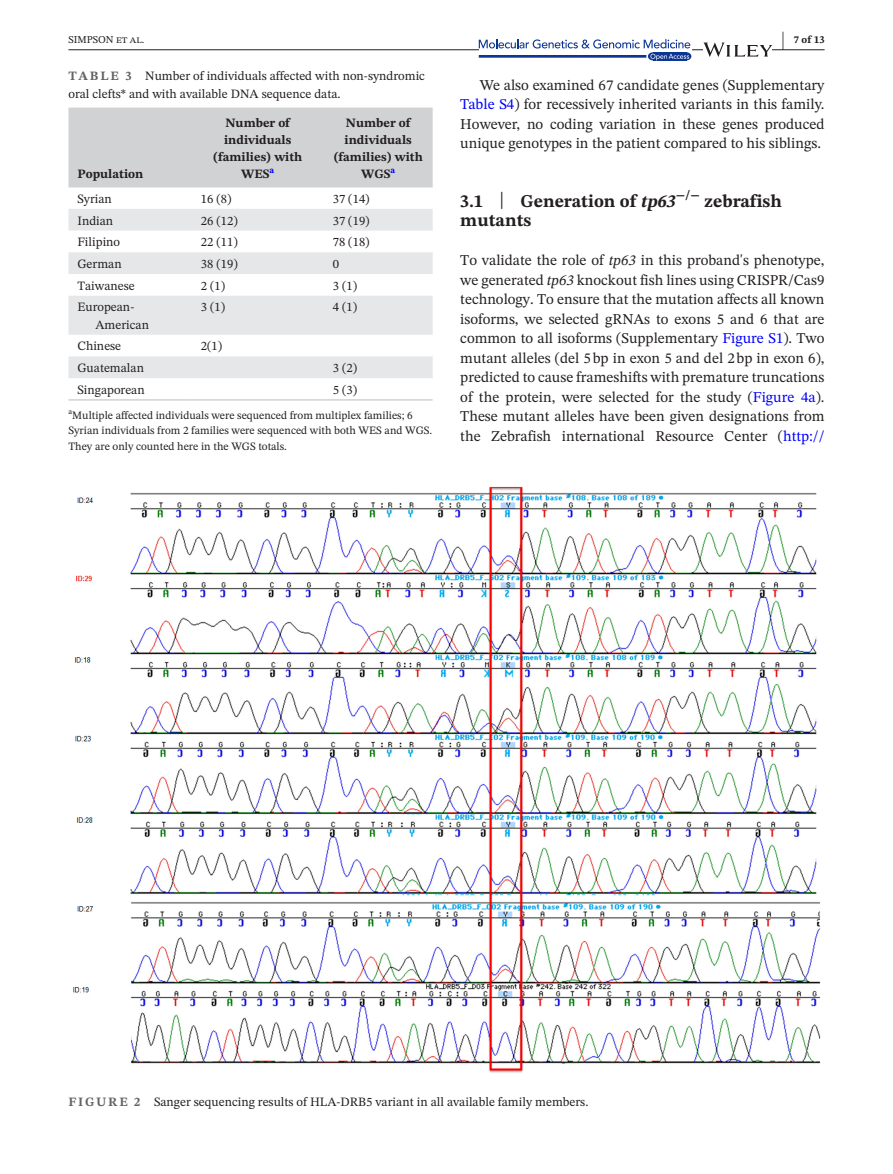
<style>
.page{position:relative;width:893px;height:1174px;background:#fff}
.page>*{position:absolute;margin:0;border:0;box-sizing:border-box;transform-origin:0 0}
.t1{font:700 21px "STIX Two Text";color:#231f20;scale:.42 1}
.t2{font:700 18px "STIX Two Text";color:#231f20}
.t3{font:15px/19.5px "STIX Two Text";color:#231f20;text-align:justify}
.t4{font:12.75px/18px "STIX Two Text";color:#231f20}
.t5{font:700 12.75px/17.2px "STIX Two Text";color:#231f20;text-align:center}
.t6{font:700 12.6px "STIX Two Text";color:#231f20}
.t7{font:11.25px/15.8px "STIX Two Text";color:#231f20}
.t8{font:10.5px "STIX Two Text";color:#231f20}
.t9{font:700 10.5px "STIX Two Text";color:#231f20}
.t10{font:700 8.85px "STIX Two Text";color:#00f}
.t11{font:7.8px "STIX Two Text";color:#231f20}
.s1{color:#00f}
.s2{font-weight:700;color:#636366}
.s3{font-weight:400;font-size:23.7px}
.s4{font-style:italic}
</style>
<div class="page">
<hr style="left:68px;top:49px;width:756px;height:1px;background:#231f20">
<svg style="left:479px;top:39px;width:211px;height:21px"></svg>
<svg style="left:703px;top:43px;width:69px;height:14px"></svg>
<div style="left:68px;top:108px;width:365px;height:79px;background:#d1d2d4"></div>
<svg style="left:68px;top:209px;width:365px;height:169px;fill:#e6e7e9"></svg>
<hr style="left:68px;top:399px;width:124px;height:1px;background:#d1d2d4">
<hr style="left:192px;top:399px;width:132px;height:1px;background:#d1d2d4">
<hr style="left:324px;top:399px;width:109px;height:1px;background:#d1d2d4">
<img style="left:73px;top:486px;width:748px;height:587px">
<h1 class="t1" style="left:782px;top:24px;width:8px">|</h1>
<p class="t8" style="left:68px;top:32px;width:77px">SIMPSON et al.</p>
<p class="t9" style="left:794px;top:32px;width:32px">7 of 13</p>
<p class="t3" style="left:460px;top:75px;width:366px;text-indent:20px">We also examined 67 candidate genes (Supplementary <span class="s1">Table S4</span>) for recessively inherited variants in this family.<br>However, no coding variation in these genes produced unique genotypes in the patient compared to his siblings.</p>
<p class="t4" style="left:68px;top:66px;width:358px"><span class="s2">TABLE 3</span> Number of individuals affected with non-syndromic oral clefts* and with available DNA sequence data.</p>
<p class="t5" style="left:213px;top:114px;width:91px">Number of individuals (families) with<br>WES<sup>a</sup></p>
<p class="t5" style="left:333px;top:114px;width:91px">Number of individuals (families) with<br>WGS</p>
<p class="t10" style="left:391px;top:163px;width:6px">a</p>
<p class="t5" style="left:77px;top:166px;width:67px">Population</p>
<p class="t4" style="left:77px;top:189px;width:36px">Syrian</p>
<p class="t4" style="left:201px;top:189px;width:32px">16 (8)</p>
<p class="t4" style="left:333px;top:189px;width:38px">37 (14)</p>
<p class="t4" style="left:77px;top:211px;width:37px">Indian</p>
<p class="t4" style="left:201px;top:211px;width:38px">26 (12)</p>
<p class="t4" style="left:333px;top:211px;width:38px">37 (19)</p>
<p class="t4" style="left:77px;top:233px;width:44px">Filipino</p>
<p class="t4" style="left:201px;top:233px;width:38px">22 (11)</p>
<p class="t4" style="left:333px;top:233px;width:38px">78 (18)</p>
<p class="t4" style="left:77px;top:255px;width:46px">German</p>
<p class="t4" style="left:201px;top:255px;width:38px">38 (19)</p>
<p class="t4" style="left:333px;top:255px;width:8px">0</p>
<p class="t4" style="left:77px;top:276px;width:59px">Taiwanese</p>
<p class="t4" style="left:201px;top:276px;width:26px">2 (1)</p>
<p class="t4" style="left:333px;top:276px;width:26px">3 (1)</p>
<p class="t4" style="left:95px;top:298px;width:55px;line-height:17.2px;text-indent:-18px">European-<br>American</p>
<p class="t4" style="left:201px;top:298px;width:26px">3 (1)</p>
<p class="t4" style="left:333px;top:298px;width:26px">4 (1)</p>
<p class="t4" style="left:77px;top:337px;width:45px">Chinese</p>
<p class="t4" style="left:201px;top:337px;width:23px">2(1)</p>
<p class="t4" style="left:77px;top:359px;width:68px">Guatemalan</p>
<p class="t4" style="left:333px;top:359px;width:26px">3 (2)</p>
<p class="t4" style="left:77px;top:380px;width:69px">Singaporean</p>
<p class="t4" style="left:333px;top:380px;width:26px">5 (3)</p>
<p class="t11" style="left:68px;top:405px;width:5px">a</p>
<p class="t7" style="left:68px;top:407px;width:365px;text-indent:4px">Multiple affected individuals were sequenced from multiplex families; 6<br>Syrian individuals from 2 families were sequenced with both WES and WGS.<br>They are only counted here in the WGS totals.</p>
<p class="t2" style="left:460px;top:188px;width:217px">3.1 <span class="s3">|</span> Generation of <span class="s4">tp63</span></p>
<p class="t6" style="left:676px;top:185px;width:26px">−/−</p>
<p class="t2" style="left:704px;top:188px;width:79px">zebrafish</p>
<p class="t2" style="left:460px;top:207px;width:73px">mutants</p>
<p class="t3" style="left:460px;top:250px;width:366px">To validate the role of <span class="s4">tp63</span> in this proband's phenotype, we generated <span class="s4">tp63</span> knockout fish lines using CRISPR/Cas9 technology. To ensure that the mutation affects all known isoforms, we selected gRNAs to exons 5 and 6 that are common to all isoforms (Supplementary <span class="s1">Figure S1</span>). Two mutant alleles (del 5bp in exon 5 and del 2bp in exon 6), predicted to cause frameshifts with premature truncations of the protein, were selected for the study (<span class="s1">Figure 4a</span>).<br>These mutant alleles have been given designations from the Zebrafish international Resource Center (<span class="s1">http://</span></p>
<p class="t4" style="left:68px;top:1092px;width:521px"><span class="s2">FIGURE 2</span> Sanger sequencing results of HLA-DRB5 variant in all available family members.</p>
</div>
